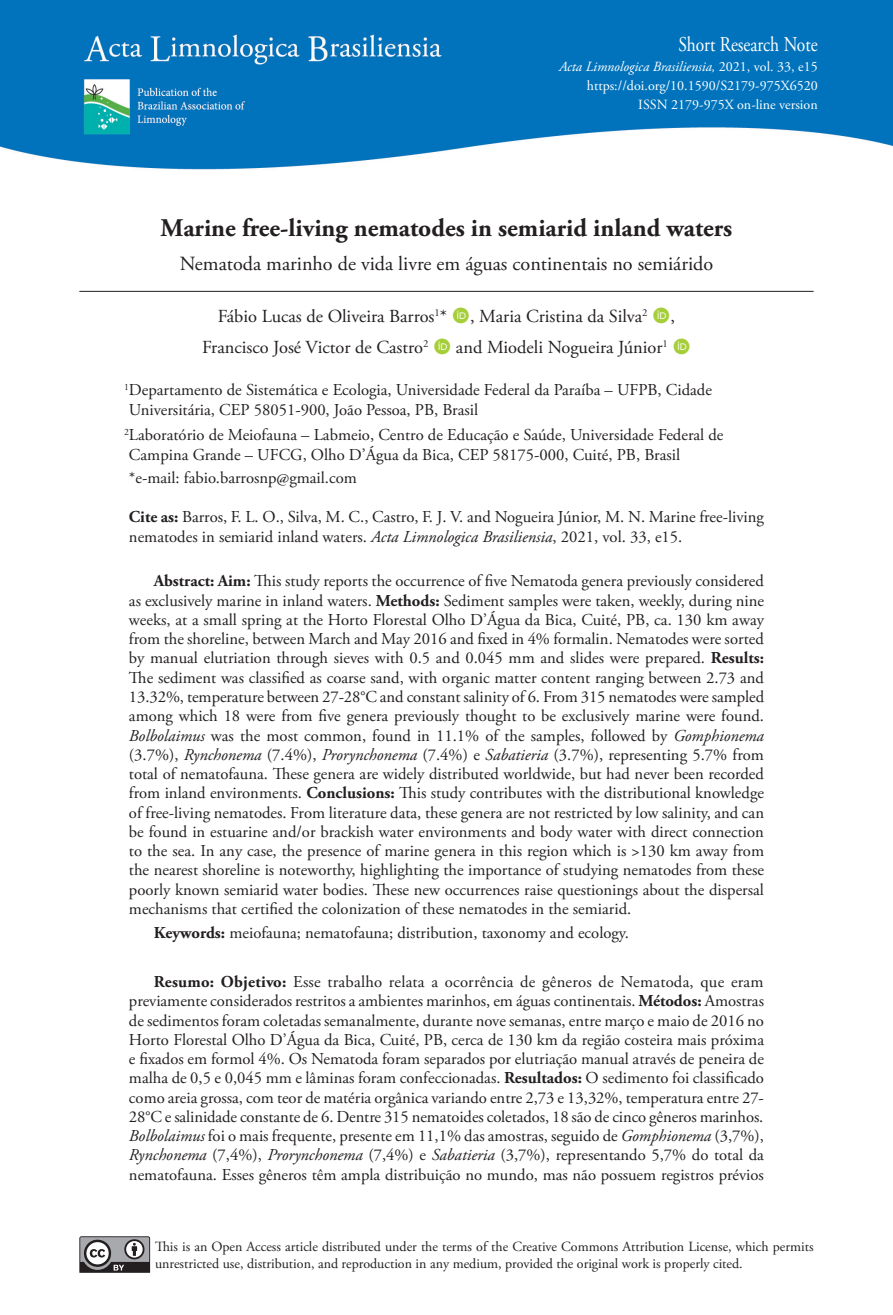
<style>
.page{position:relative;width:893px;height:1315px;background:#fff}
.page>*{position:absolute;margin:0;border:0;box-sizing:border-box;transform-origin:0 0}
.ArticleTitle{font:700 25.38px "Adobe Garamond Pro";color:#231f20}
.t1{font:21px "Adobe Garamond Pro";color:#fff;scale:.83 1}
.ArticleTitle-Trans1{font:20.12px "Adobe Garamond Pro";color:#231f20}
.Authors{font:18.38px "Adobe Garamond Pro";color:#231f20}
.Abstract{font:16.62px/19.2px "Adobe Garamond Pro";color:#231f20;text-align:justify}
.Abstract-Trans1{font:16.62px/19.2px "Adobe Garamond Pro";color:#231f20;text-align:justify}
.Affiliations{font:16.62px/19.9px "Adobe Garamond Pro";color:#231f20}
.HowToCite{font:16.62px/19.9px "Adobe Garamond Pro";color:#231f20}
.Keywords{font:16.62px "Adobe Garamond Pro";color:#231f20}
.Correspondence{font:16.62px "Adobe Garamond Pro";color:#231f20}
.LicenseParaAlt{font:14px/16.8px "Adobe Garamond Pro";color:#231f20}
.t2{font:14px/19.2px "Adobe Garamond Pro";color:#fff;text-align:right}
.s1{font-style:italic}
.s2{font-weight:700}
</style>
<div class="page">
<img style="left:0;top:0;width:893px;height:170px">
<svg style="left:79px;top:1236px;width:71px;height:36px"></svg>
<hr style="left:79px;top:291px;width:735px;height:1px;background:#231f20">
<p class="t1" style="left:678px;top:32px;width:169px">Short Research Note</p>
<p class="t2" style="left:559px;top:57px;width:260px"><span class="s1">Acta Limnologica Brasiliensia,</span> 2021, vol. 33, e15 https://doi.org/10.1590/S2179-975X6520<br>ISSN 2179-975X on-line version</p>
<p class="ArticleTitle" style="left:161px;top:213px;width:573px">Marine free-living nematodes in semiarid inland waters</p>
<p class="ArticleTitle-Trans1" style="left:180px;top:252px;width:535px">Nematoda marinho de vida livre em águas continentais no semiárido</p>
<p class="Authors" style="left:218px;top:305px;width:431px">Fábio Lucas de Oliveira Barros<sup>1</sup>* , Maria Cristina da Silva<sup>2</sup></p>
<p class="Authors" style="left:670px;top:305px;width:6px">,</p>
<p class="Authors" style="left:202px;top:336px;width:228px">Francisco José Victor de Castro<sup>2</sup></p>
<p class="Authors" style="left:456px;top:336px;width:213px">and Miodeli Nogueira Júnior<sup>1</sup></p>
<p class="Affiliations" style="left:124px;top:381px;width:589px"><sup>1</sup>Departamento de Sistemática e Ecologia, Universidade Federal da Paraíba – UFPB, Cidade<br>Universitária, CEP 58051-900, João Pessoa, PB, Brasil</p>
<p class="Affiliations" style="left:124px;top:425px;width:601px"><sup>2</sup>Laboratório de Meiofauna – Labmeio, Centro de Educação e Saúde, Universidade Federal de<br>Campina Grande – UFCG, Olho D’Água da Bica, CEP 58175-000, Cuité, PB, Brasil</p>
<p class="Correspondence" style="left:129px;top:467px;width:229px">*e-mail: fabio.barrosnp@gmail.com</p>
<p class="HowToCite" style="left:129px;top:508px;width:636px"><span class="s2">Cite as:</span> Barros, F. L. O., Silva, M. C., Castro, F. J. V. and Nogueira Júnior, M. N. Marine free-living nematodes in semiarid inland waters. <span class="s1">Acta Limnologica Brasiliensia</span>, 2021, vol. 33, e15.</p>
<p class="Abstract" style="left:129px;top:572px;width:637px;text-indent:25px"><span class="s2">Abstract: Aim:</span> This study reports the occurrence of five Nematoda genera previously considered as exclusively marine in inland waters. <span class="s2">Methods:</span> Sediment samples were taken, weekly, during nine weeks, at a small spring at the Horto Florestal Olho D’Água da Bica, Cuité, PB, ca. 130 km away from the shoreline, between March and May 2016 and fixed in 4% formalin. Nematodes were sorted by manual elutriation through sieves with 0.5 and 0.045 mm and slides were prepared. <span class="s2">Results:<br></span>The sediment was classified as coarse sand, with organic matter content ranging between 2.73 and 13.32%, temperature between 27-28°C and constant salinity of 6. From 315 nematodes were sampled among which 18 were from five genera previously thought to be exclusively marine were found.<br><span class="s1">Bolbolaimus</span> was the most common, found in 11.1% of the samples, followed by <span class="s1">Gomphionema </span>(3.7%), <span class="s1">Rynchonema</span> (7.4%), <span class="s1">Prorynchonema</span> (7.4%) e <span class="s1">Sabatieria</span> (3.7%), representing 5.7% from total of nematofauna. These genera are widely distributed worldwide, but had never been recorded from inland environments. <span class="s2">Conclusions:</span> This study contributes with the distributional knowledge of free-living nematodes. From literature data, these genera are not restricted by low salinity, and can be found in estuarine and/or brackish water environments and body water with direct connection to the sea. In any case, the presence of marine genera in this region which is &gt;130 km away from the nearest shoreline is noteworthy, highlighting the importance of studying nematodes from these poorly known semiarid water bodies. These new occurrences raise questionings about the dispersal mechanisms that certified the colonization of these nematodes in the semiarid.</p>
<p class="Keywords" style="left:154px;top:922px;width:477px"><span class="s2">Keywords:</span> meiofauna; nematofauna; distribution, taxonomy and ecology.</p>
<p class="Abstract-Trans1" style="left:129px;top:972px;width:637px;text-indent:25px"><span class="s2">Resumo: Objetivo:</span> Esse trabalho relata a ocorrência de gêneros de Nematoda, que eram previamente considerados restritos a ambientes marinhos, em águas continentais. <span class="s2">Métodos:</span> Amostras de sedimentos foram coletadas semanalmente, durante nove semanas, entre março e maio de 2016 no Horto Florestal Olho D’Água da Bica, Cuité, PB, cerca de 130 km da região costeira mais próxima e fixados em formol 4%. Os Nematoda foram separados por elutriação manual através de peneira de malha de 0,5 e 0,045 mm e lâminas foram confeccionadas. <span class="s2">Resultados:</span> O sedimento foi classificado como areia grossa, com teor de matéria orgânica variando entre 2,73 e 13,32%, temperatura entre 27- 28°C e salinidade constante de 6. Dentre 315 nematoides coletados, 18 são de cinco gêneros marinhos.<br><span class="s1">Bolbolaimus</span> foi o mais frequente, presente em 11,1% das amostras, seguido de <span class="s1">Gomphionema</span> (3,7%), <span class="s1">Rynchonema</span> (7,4%), <span class="s1">Prorynchonema</span> (7,4%) e <span class="s1">Sabatieria</span> (3,7%), representando 5,7% do total da nematofauna. Esses gêneros têm ampla distribuição no mundo, mas não possuem registros prévios</p>
<p class="LicenseParaAlt" style="left:155px;top:1238px;width:660px">This is an Open Access article distributed under the terms of the Creative Commons Attribution License, which permits unrestricted use, distribution, and reproduction in any medium, provided the original work is properly cited.</p>
</div>
